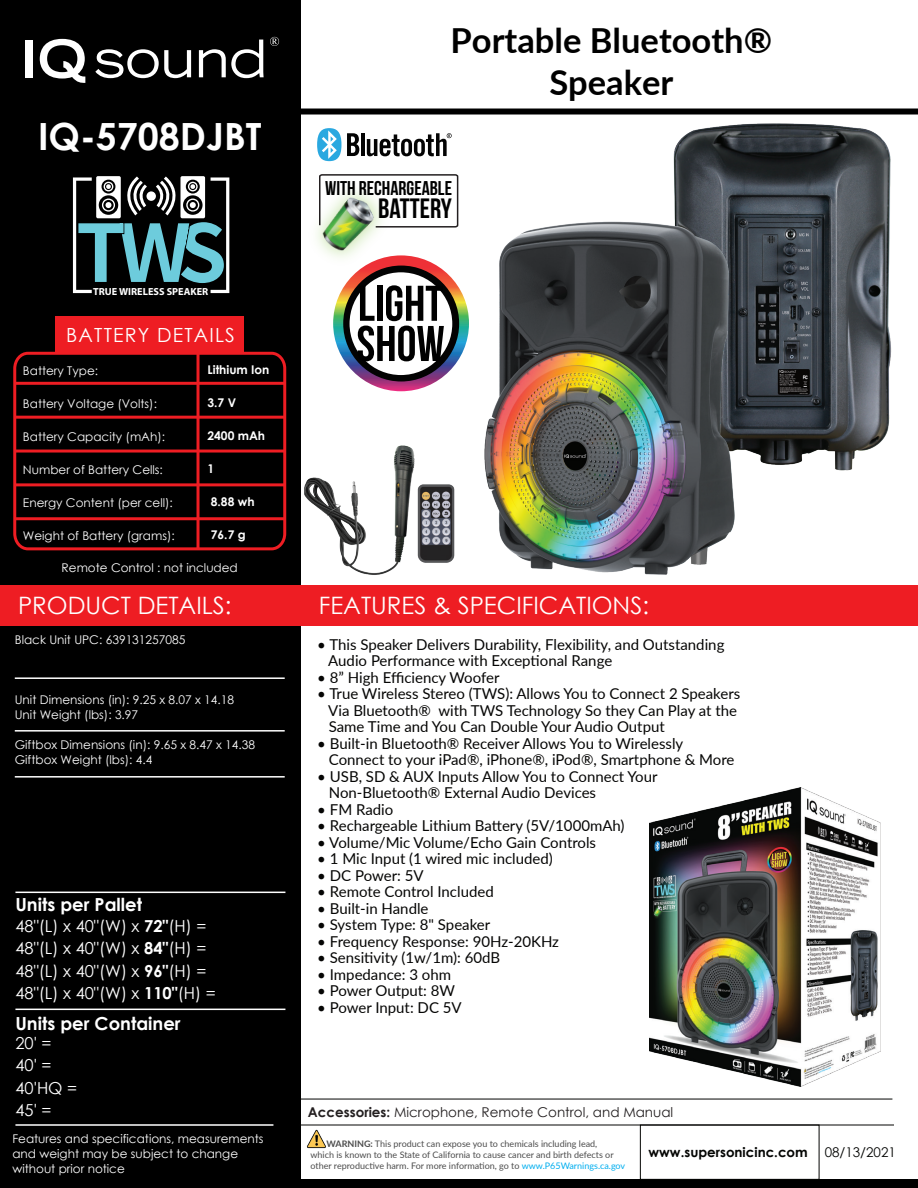
<style>
.page{position:relative;width:918px;height:1188px;background:#fff}
.page>*{position:absolute;margin:0;border:0;box-sizing:border-box;transform-origin:0 0}
.t1{font:50.1px/40.2px "Bebas Neue";color:#000}
.t2{font:700 37.5px "Century Gothic";color:#fff}
.t3{font:700 34.5px/41.4px "Lato";color:#000;text-align:center}
.t4{font:27.9px "Bebas Neue";color:#000}
.t5{font:24px "Century Gothic";color:#fff}
.t6{font:19.95px "Bebas Neue";color:#000}
.t7{font:19.5px "Century Gothic";letter-spacing:.06em;color:#fff}
.t8{font:700 18px "Century Gothic";color:#fff}
.t9{font:16.5px/22.4px "Century Gothic";color:#fff}
.t10{font:15px/16.5px "Lato";color:#050504}
.t11{font:13.5px "Century Gothic";color:#231f20}
.t12{font:700 13.35px "Century Gothic";color:#040503}
.t13{font:13.35px "Century Gothic";color:#040503}
.t14{font:12px/15px "Century Gothic";color:#fff}
.t15{font:700 12px "Century Gothic";color:#fff}
.t16{font:700 10.35px "Myriad Pro";color:#fff}
.t17{font:9px/10.8px "Lato";color:#4c4c4c}
.s1{font-weight:700}
.s2{color:#00aeef}
</style>
<div class="page">
<div style="left:0;top:0;width:301px;height:1188px;background:#000"></div>
<hr style="left:299px;top:1125px;width:595px;height:1px;background:#040503">
<div style="left:0;top:1179px;width:918px;height:9px;background:#000"></div>
<div style="left:0;top:585px;width:918px;height:41px;background:#ee1d23"></div>
<hr style="left:15px;top:730px;width:270px;height:2px;background:#fff">
<div style="left:299px;top:109px;width:619px;height:6px;background:#000"></div>
<hr style="left:15px;top:1124px;width:258px;height:2px;background:#fff">
<hr style="left:15px;top:776px;width:270px;height:2px;background:#fff">
<hr style="left:15px;top:677px;width:270px;height:2px;background:#fff">
<hr style="left:300px;top:1099px;width:592px;height:1px;background:#040503">
<hr style="left:15px;top:892px;width:270px;height:1px;background:#fff">
<hr style="left:15px;top:1009px;width:270px;height:1px;background:#fff">
<div style="left:55px;top:316px;width:189px;height:37px;background:#ee1d23"></div>
<svg style="left:13px;top:351px;width:274px;height:200px"></svg>
<hr style="left:197px;top:353px;width:3px;height:196px;background:#ee1d23">
<img style="left:307px;top:1129px;width:19px;height:20px">
<div style="left:640px;top:1125px;width:179px;height:55px;border:1px solid #040503"></div>
<svg style="left:95px;top:49px;width:96px;height:29px"></svg>
<svg style="left:199px;top:40px;width:65px;height:38px"></svg>
<div style="left:25px;top:40px;width:8px;height:38px;background:#fff"></div>
<svg style="left:40px;top:39px;width:45px;height:44px"></svg>
<svg style="left:270px;top:37px;width:9px;height:9px"></svg>
<svg style="left:347px;top:133px;width:12px;height:23px"></svg>
<hr style="left:361px;top:133px;width:3px;height:23px;background:#030303">
<svg style="left:367px;top:133px;width:85px;height:23px"></svg>
<svg style="left:317px;top:128px;width:24px;height:33px"></svg>
<img style="left:316px;top:228px;width:62px;height:27px">
<svg style="left:318px;top:174px;width:141px;height:54px"></svg>
<img style="left:640px;top:108px;width:278px;height:363px">
<img style="left:484px;top:207px;width:264px;height:368px">
<img style="left:304px;top:445px;width:111px;height:130px">
<img style="left:409px;top:480px;width:46px;height:84px">
<svg style="left:333px;top:255px;width:136px;height:136px"></svg>
<svg style="left:73px;top:176px;width:156px;height:117px"></svg>
<img style="left:649px;top:788px;width:232px;height:299px">
<h2 class="t2" style="left:38px;top:108px;width:225px">IQ-5708DJBT</h2>
<p class="t16" style="left:93px;top:285px;width:117px">TRUE WIRELESS SPEAKER</p>
<h3 class="t7" style="left:66px;top:321px;width:170px">BATTERY DETAILS</h3>
<p class="t14" style="left:23px;top:363px;width:77px">Battery Type:</p>
<p class="t14" style="left:23px;top:396px;width:136px">Battery Voltage (Volts):</p>
<p class="t14" style="left:23px;top:429px;width:144px">Battery Capacity (mAh):</p>
<p class="t14" style="left:23px;top:462px;width:142px">Number of Battery Cells:</p>
<p class="t14" style="left:23px;top:495px;width:151px">Energy Content (per cell):</p>
<p class="t14" style="left:23px;top:528px;width:153px">Weight of Battery (grams):</p>
<p class="t15" style="left:208px;top:360px;width:63px">Lithium Ion</p>
<p class="t15" style="left:208px;top:393px;width:30px">3.7 V</p>
<p class="t15" style="left:208px;top:426px;width:59px">2400 mAh</p>
<p class="t15" style="left:208px;top:459px;width:8px">1</p>
<p class="t15" style="left:211px;top:492px;width:45px">8.88 wh</p>
<p class="t15" style="left:211px;top:525px;width:36px">76.7 g</p>
<p class="t14" style="left:62px;top:560px;width:178px">Remote Control : not included</p>
<h3 class="t5" style="left:18px;top:589px;width:215px">PRODUCT DETAILS:</h3>
<p class="t14" style="left:15px;top:632px;width:172px">Black Unit UPC: 639131257085</p>
<p class="t14" style="left:15px;top:692px;width:221px">Unit Dimensions (in): 9.25 x 8.07 x 14.18<br>Unit Weight (lbs): 3.97</p>
<p class="t14" style="left:15px;top:737px;width:242px">Giftbox Dimensions (in): 9.65 x 8.47 x 14.38<br>Giftbox Weight (lbs): 4.4</p>
<p class="t8" style="left:15px;top:891px;width:128px">Units per Pallet</p>
<p class="t9" style="left:15px;top:915px;width:202px">48"(L) x 40"(W) x <span class="s1">72"</span>(H) =<br>48"(L) x 40"(W) x <span class="s1">84"</span>(H) =<br>48"(L) x 40"(W) x <span class="s1">96"</span>(H) =<br>48"(L) x 40"(W) x <span class="s1">110"</span>(H) =</p>
<p class="t8" style="left:15px;top:1010px;width:167px">Units per Container</p>
<p class="t9" style="left:15px;top:1032px;width:63px">20' =<br>40' =<br>40'HQ =<br>45' =</p>
<p class="t14" style="left:12px;top:1131px;width:253px">Features and specifications, measurements and weight may be subject to change without prior notice</p>
<h3 class="t3" style="left:451px;top:19px;width:323px">Portable Bluetooth®<br>Speaker</h3>
<h3 class="t6" style="left:325px;top:177px;width:128px">WITH RECHARGEABLE</h3>
<h3 class="t4" style="left:378px;top:193px;width:75px">BATTERY</h3>
<h1 class="t1" style="left:357px;top:283px;width:90px">LIGHT<br>SHOW</h1>
<h3 class="t5" style="left:319px;top:589px;width:332px">FEATURES &amp; SPECIFICATIONS:</h3>
<p class="t10" style="left:328px;top:635px;width:398px;text-indent:-11px">• This Speaker Delivers Durability, Flexibility, and Outstanding<br>Audio Performance with Exceptional Range</p>
<p class="t10" style="left:317px;top:668px;width:184px">• 8” High Efficiency Woofer</p>
<p class="t10" style="left:328px;top:685px;width:414px;text-indent:-11px">• True Wireless Stereo (TWS): Allows You to Connect 2 Speakers<br>Via Bluetooth® with TWS Technology So they Can Play at the<br>Same Time and You Can Double Your Audio Output</p>
<p class="t10" style="left:329px;top:734px;width:407px;text-indent:-12px">• Built-in Bluetooth® Receiver Allows You to Wirelessly<br>Connect to your iPad®, iPhone®, iPod®, Smartphone &amp; More</p>
<p class="t10" style="left:329px;top:767px;width:330px;text-indent:-12px">• USB, SD &amp; AUX Inputs Allow You to Connect Your<br>Non-Bluetooth® External Audio Devices</p>
<p class="t10" style="left:317px;top:800px;width:78px">• FM Radio</p>
<p class="t10" style="left:317px;top:817px;width:309px">• Rechargeable Lithium Battery (5V/1000mAh)</p>
<p class="t10" style="left:317px;top:833px;width:280px">• Volume/Mic Volume/Echo Gain Controls</p>
<p class="t10" style="left:317px;top:850px;width:237px">• 1 Mic Input (1 wired mic included)</p>
<p class="t10" style="left:317px;top:866px;width:108px">• DC Power: 5V</p>
<p class="t10" style="left:317px;top:883px;width:178px">• Remote Control Included</p>
<p class="t10" style="left:317px;top:899px;width:113px">• Built-in Handle</p>
<p class="t10" style="left:317px;top:916px;width:174px">• System Type: 8" Speaker</p>
<p class="t10" style="left:317px;top:932px;width:243px">• Frequency Response: 90Hz-20KHz</p>
<p class="t10" style="left:317px;top:949px;width:184px">• Sensitivity (1w/1m): 60dB</p>
<p class="t10" style="left:317px;top:965px;width:135px">• Impedance: 3 ohm</p>
<p class="t10" style="left:317px;top:982px;width:139px">• Power Output: 8W</p>
<p class="t10" style="left:317px;top:998px;width:146px">• Power Input: DC 5V</p>
<p class="t11" style="left:308px;top:1103px;width:367px"><span class="s1">Accessories:</span> Microphone, Remote Control, and Manual</p>
<p class="t17" style="left:311px;top:1138px;width:316px;text-indent:16px"><span class="s1">WARNING:</span> This product can expose you to chemicals including lead,<br>which is known to the State of California to cause cancer and birth defects or other reproductive harm. For more information, go to <span class="s2">www.P65Warnings.ca.gov</span></p>
<p class="t12" style="left:648px;top:1142px;width:161px">www.supersonicinc.com</p>
<p class="t13" style="left:825px;top:1143px;width:73px">08/13/2021</p>
</div>
